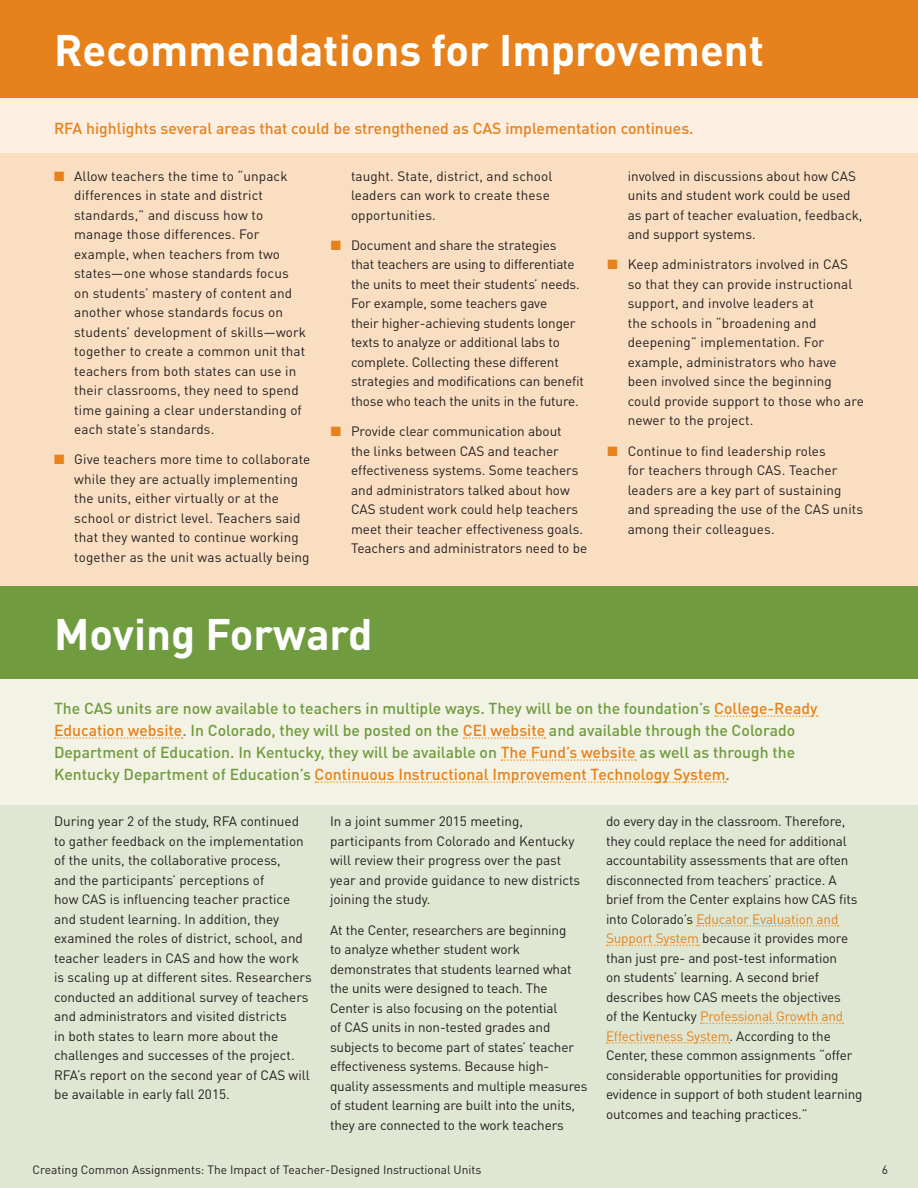
<style>
.page{position:relative;width:918px;height:1188px;background:#fff}
.page>*{position:absolute;margin:0;border:0;box-sizing:border-box;transform-origin:0 0}
.head_A{font:700 43.65px "DINOT";color:#fff}
.intro_text{font:500 15.75px/21.9px "DINOT";color:#709b3f}
.intro_text-2{font:500 15.75px "DINOT";color:#e6811b}
.body{font:13.5px/19.5px "DINOT";color:#231f20}
.t1{font:12px "DINOT";color:#231f20}
.s1{color:#e6811b}
</style>
<div class="page">
<div style="left:0;top:674px;width:918px;height:514px;background:#dfe6d2"></div>
<div style="left:0;top:677px;width:918px;height:128px;background:#f3f3e5"></div>
<div style="left:0;top:92px;width:918px;height:63px;background:#fcefe1"></div>
<div style="left:0;top:153px;width:918px;height:439px;background:#fadec2"></div>
<div style="left:0;top:0;width:918px;height:97px;background:#e6811b"></div>
<svg style="left:715px;top:715px;width:103px;height:2px"></svg>
<svg style="left:55px;top:737px;width:128px;height:2px"></svg>
<svg style="left:464px;top:737px;width:81px;height:2px"></svg>
<svg style="left:502px;top:759px;width:134px;height:2px"></svg>
<svg style="left:315px;top:781px;width:411px;height:2px"></svg>
<svg style="left:697px;top:925px;width:142px;height:2px"></svg>
<svg style="left:607px;top:945px;width:92px;height:1px"></svg>
<svg style="left:701px;top:1023px;width:142px;height:1px"></svg>
<svg style="left:607px;top:1042px;width:123px;height:2px"></svg>
<div style="left:0;top:586px;width:918px;height:93px;background:#709b3f"></div>
<p class="head_A" style="left:54px;top:21px;width:712px">Recommendations for Improvement</p>
<p class="intro_text-2" style="left:54px;top:118px;width:641px">RFA highlights several areas that could be strengthened as CAS implementation continues.</p>
<p class="body" style="left:74px;top:165px;width:233px;text-indent:-20px"><span class="s1">■</span> Allow teachers the time to “unpack differences in state and district standards,” and discuss how to manage those differences. For example, when teachers from two states—one whose standards focus on students’ mastery of content and another whose standards focus on students’ development of skills—work together to create a common unit that teachers from both states can use in their classrooms, they need to spend time gaining a clear understanding of each state’s standards.</p>
<p class="body" style="left:74px;top:449px;width:238px;text-indent:-20px"><span class="s1">■</span> Give teachers more time to collaborate while they are actually implementing the units, either virtually or at the school or district level. Teachers said that they wanted to continue working together as the unit was actually being</p>
<p class="body" style="left:351px;top:165px;width:203px">taught. State, district, and school leaders can work to create these opportunities.</p>
<p class="body" style="left:351px;top:235px;width:235px;text-indent:-20px"><span class="s1">■</span> Document and share the strategies<br>that teachers are using to differentiate the units to meet their students’ needs.<br>For example, some teachers gave<br>their higher-achieving students longer texts to analyze or additional labs to complete. Collecting these different strategies and modifications can benefit those who teach the units in the future.</p>
<p class="body" style="left:351px;top:421px;width:238px;text-indent:-20px"><span class="s1">■</span> Provide clear communication about<br>the links between CAS and teacher effectiveness systems. Some teachers and administrators talked about how CAS student work could help teachers meet their teacher effectiveness goals.<br>Teachers and administrators need to be</p>
<p class="body" style="left:628px;top:165px;width:236px">involved in discussions about how CAS units and student work could be used as part of teacher evaluation, feedback, and support systems.</p>
<p class="body" style="left:628px;top:254px;width:238px;text-indent:-20px"><span class="s1">■</span> Keep administrators involved in CAS so that they can provide instructional support, and involve leaders at<br>the schools in “broadening and deepening” implementation. For example, administrators who have been involved since the beginning could provide support to those who are newer to the project.</p>
<p class="body" style="left:628px;top:440px;width:237px;text-indent:-20px"><span class="s1">■</span> Continue to find leadership roles<br>for teachers through CAS. Teacher leaders are a key part of sustaining and spreading the use of the CAS units among their colleagues.</p>
<p class="head_A" style="left:54px;top:604px;width:320px">Moving Forward</p>
<p class="intro_text" style="left:54px;top:697px;width:765px">The CAS units are now available to teachers in multiple ways. They will be on the foundation’s <span class="s1">College-Ready Education website</span>. In Colorado, they will be posted on the <span class="s1">CEI website</span> and available through the Colorado Department of Education. In Kentucky, they will be available on <span class="s1">The Fund’s website</span> as well as through the Kentucky Department of Education’s <span class="s1">Continuous Instructional Improvement Technology System</span>.</p>
<p class="body" style="left:54px;top:811px;width:259px">During year 2 of the study, RFA continued to gather feedback on the implementation of the units, the collaborative process,<br>and the participants’ perceptions of<br>how CAS is influencing teacher practice and student learning. In addition, they examined the roles of district, school, and teacher leaders in CAS and how the work is scaling up at different sites. Researchers conducted an additional survey of teachers and administrators and visited districts<br>in both states to learn more about the challenges and successes of the project.<br>RFA’s report on the second year of CAS will be available in early fall 2015.</p>
<p class="body" style="left:330px;top:811px;width:252px">In a joint summer 2015 meeting, participants from Colorado and Kentucky will review their progress over the past year and provide guidance to new districts joining the study.</p>
<p class="body" style="left:606px;top:811px;width:258px">do every day in the classroom. Therefore, they could replace the need for additional accountability assessments that are often disconnected from teachers’ practice. A brief from the Center explains how CAS fits into Colorado’s <span class="s1">Educator Evaluation and Support System</span> because it provides more than just pre- and post-test information<br>on students’ learning. A second brief describes how CAS meets the objectives<br>of the Kentucky <span class="s1">Professional Growth and Effectiveness System</span>. According to the Center, these common assignments “offer considerable opportunities for providing evidence in support of both student learning outcomes and teaching practices.”</p>
<p class="body" style="left:330px;top:920px;width:259px">At the Center, researchers are beginning<br>to analyze whether student work demonstrates that students learned what the units were designed to teach. The Center is also focusing on the potential<br>of CAS units in non-tested grades and subjects to become part of states’ teacher effectiveness systems. Because high&shy;quality assessments and multiple measures of student learning are built into the units, they are connected to the work teachers</p>
<p class="t1" style="left:33px;top:1161px;width:450px">Creating Common Assignments: The Impact of Teacher-Designed Instructional Units</p>
<p class="t1" style="left:882px;top:1161px;width:8px">6</p>
</div>
